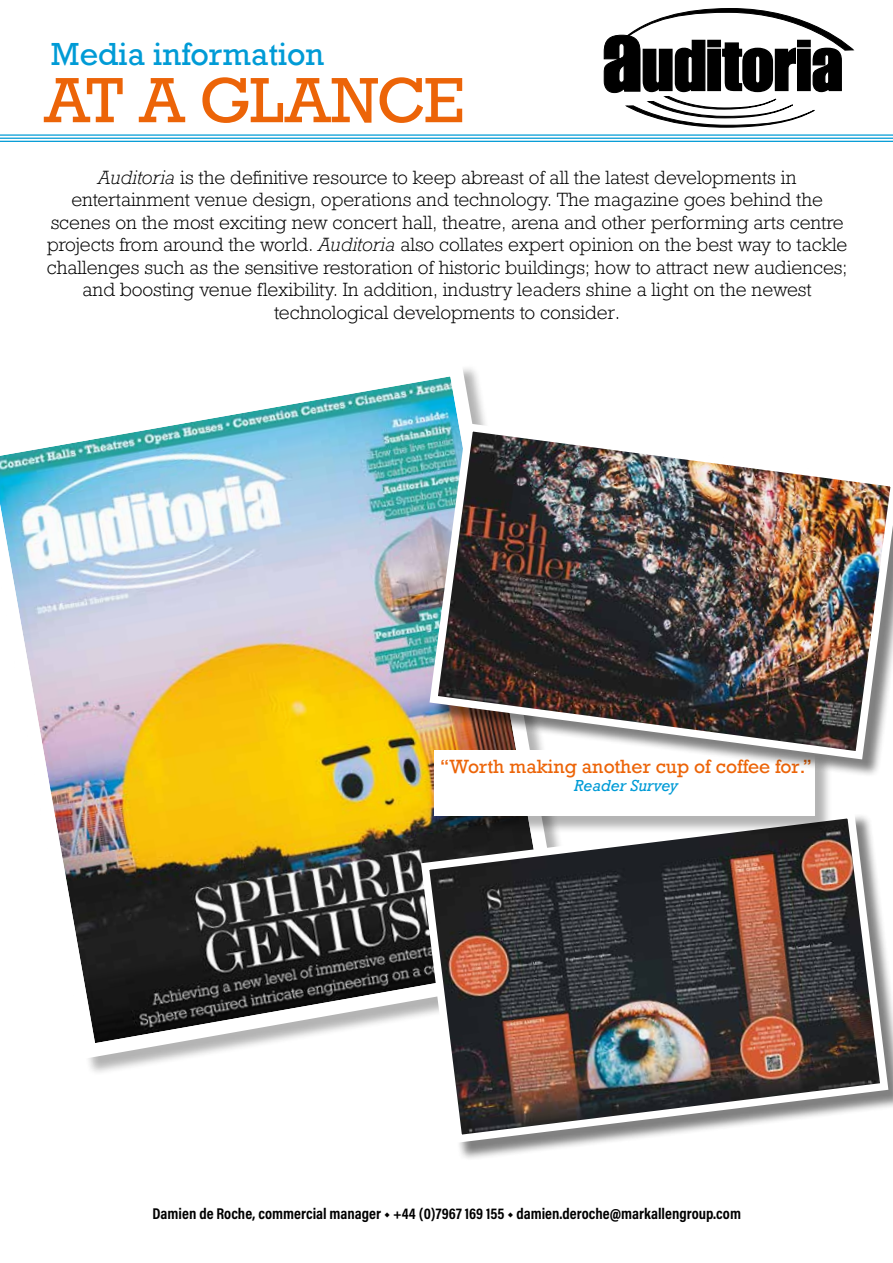
<style>
.page{position:relative;width:893px;height:1263px;background:#fff}
.page>*{position:absolute;margin:0;border:0;box-sizing:border-box;transform-origin:0 0}
.t1{font:60px "Rockwell Nova";letter-spacing:-.025em;color:#ec6408}
.t2{font:30px "Rockwell Nova";color:#009bd6}
.t3{font:300 18px/22.5px "Rockwell Nova";color:#000;text-align:center}
.t4{font:18px "Rockwell Nova";color:#ec6408}
.t5{font:700 15.75px "Acumin Pro Cond";color:#000}
.t6{font:italic 15px "Rockwell Nova";color:#009bd6}
.s1{font-style:italic}
</style>
<div class="page">
<hr style="left:0;top:134px;width:893px;height:2px;background:#009bd6">
<hr style="left:0;top:138px;width:893px;height:1px;background:#009bd6">
<hr style="left:0;top:141px;width:893px;height:1px;background:#009bd6">
<img style="left:0;top:368px;width:485px;height:698px">
<div style="left:424px;top:813px;width:469px;height:348px;background:#000;opacity:.5"></div>
<img style="left:417px;top:806px;width:475px;height:341px">
<div style="left:436px;top:753px;width:397px;height:81px;background:#000;opacity:.3"></div>
<div style="left:434px;top:750px;width:380px;height:66px;background:#fff"></div>
<div style="left:432px;top:426px;width:461px;height:351px;background:#000;opacity:.5"></div>
<img style="left:425px;top:419px;width:468px;height:345px">
<svg style="left:603px;top:9px;width:251px;height:119px"></svg>
<h2 class="t2" style="left:51px;top:36px;width:275px">Media information</h2>
<h1 class="t1" style="left:43px;top:63px;width:423px">AT A GLANCE</h1>
<p class="t3" style="left:47px;top:166px;width:802px"><span class="s1">Auditoria</span> is the definitive resource to keep abreast of all the latest developments in entertainment venue design, operations and technology. The magazine goes behind the scenes on the most exciting new concert hall, theatre, arena and other performing arts centre projects from around the world. <span class="s1">Auditoria</span> also collates expert opinion on the best way to tackle challenges such as the sensitive restoration of historic buildings; how to attract new audiences; and boosting venue flexibility. In addition, industry leaders shine a light on the newest technological developments to consider.</p>
<p class="t4" style="left:440px;top:755px;width:373px">“Worth making another cup of coffee for.”</p>
<p class="t6" style="left:574px;top:776px;width:105px">Reader Survey</p>
<p class="t5" style="left:153px;top:1203px;width:590px">Damien de Roche, commercial manager ◆ +44 (0)7967 169 155 ◆ damien.deroche@markallengroup.com</p>
</div>
